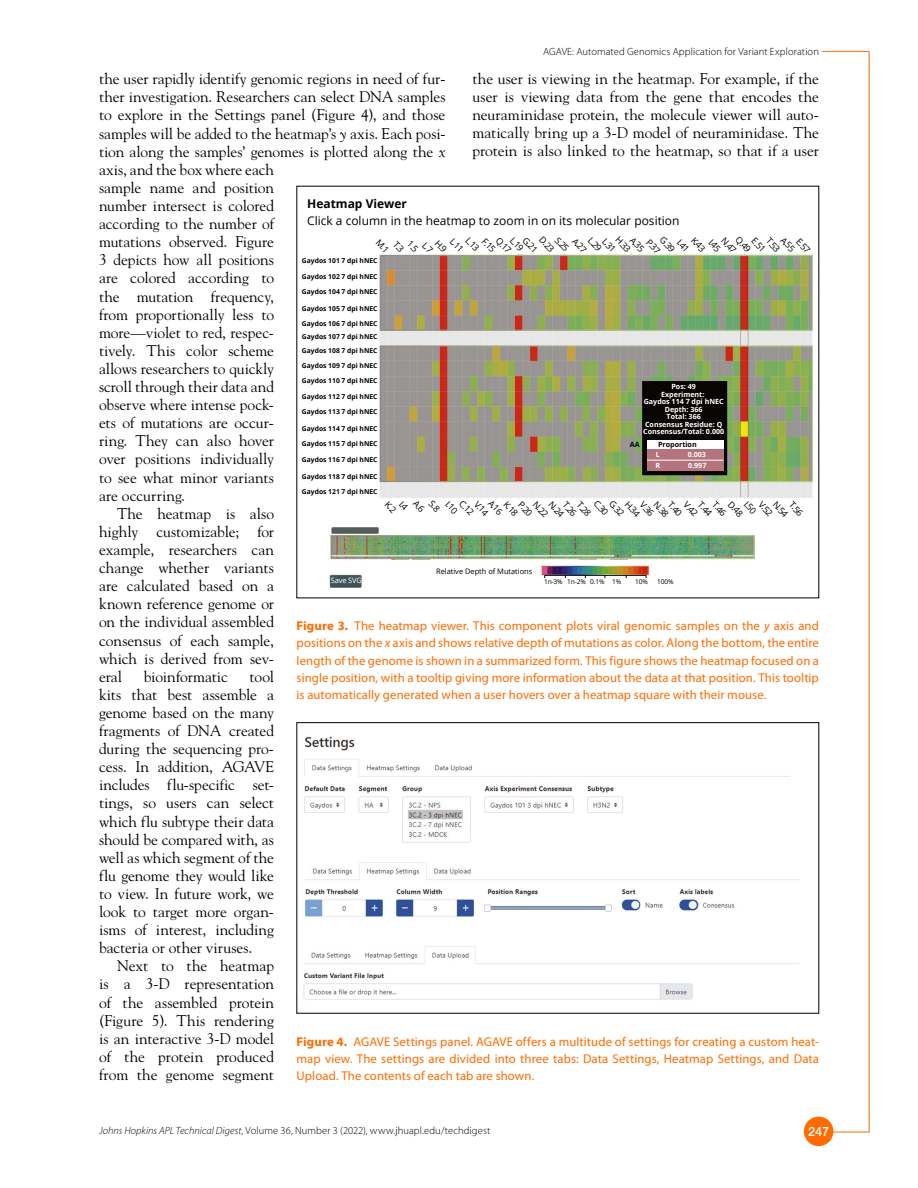
<style>
.page{position:relative;width:918px;height:1188px;background:#fff}
.page>*{position:absolute;margin:0;border:0;box-sizing:border-box;transform-origin:0 0}
.Body{font:15.45px/18.1px "Hopkins Goudy";letter-spacing:-.005em;color:#000;text-align:justify}
.FigCaption{font:12.75px/17.2px "Myriad Pro";letter-spacing:.005em;color:#ff6b00;text-align:justify}
.t1{font:500 12.75px "Helvetica Neue LT Std";color:#fff}
.t2{font:12px/16.6px "Open Sans";color:#000}
.t3{font:300 10.5px "Myriad Pro";letter-spacing:.01em;color:#000}
.t4{font:9px "Open Sans";color:#000}
.t5{font:7.5px "Open Sans";letter-spacing:-.005em;color:#000}
.t6{font:7.5px "Open Sans";letter-spacing:-.025em;color:#fff}
.t7{font:700 7.2px/7.5px "Open Sans";color:#fff;text-align:center}
.t8{font:700 7.2px "Open Sans";color:#000}
.t9{font:700 6.75px/13.5px "Open Sans";color:#000;text-align:justify}
.t10{font:6.6px "Open Sans";letter-spacing:-.025em;color:#000}
.s1{font-style:italic}
.s2{font-weight:700}
</style>
<div class="page">
<hr style="left:817px;top:1132px;width:52px;height:1px;background:#ff6b00">
<hr style="left:869px;top:51px;width:1px;height:1081px;background:#ff6b00">
<hr style="left:822px;top:51px;width:47px;height:1px;background:#ff6b00">
<div style="left:804px;top:1117px;width:29px;height:29px;background:#ff6b00;border-radius:50%"></div>
<img style="left:303px;top:736px;width:496px;height:264px">
<div style="left:297px;top:722px;width:522px;height:291px;border:1px solid #000"></div>
<img style="left:329px;top:527px;width:426px;height:61px">
<img style="left:379px;top:253px;width:434px;height:247px">
<hr style="left:544px;top:575px;width:102px;height:1px;background:#000">
<div style="left:647px;top:440px;width:76px;height:31px;background:#fff"></div>
<div style="left:647px;top:450px;width:76px;height:21px;background:#b3747d"></div>
<hr style="left:647px;top:460px;width:76px;height:1px;background:#fff">
<svg style="left:385px;top:499px;width:55px;height:1px"></svg>
<p class="t3" style="left:543px;top:45px;width:277px">AGAVE: Automated Genomics Application for Variant Exploration</p>
<p class="Body" style="left:99px;top:70px;width:348px;text-align:left">the user rapidly identify genomic regions in need of fur&shy;ther investigation. Researchers can select DNA samples to explore in the Settings panel (Figure 4), and those samples will be added to the heatmap’s <span class="s1">y</span> axis. Each posi&shy;tion along the samples’ genomes is plotted along the <span class="s1">x </span>axis, and the box where each<br>sample name and position<br>number intersect is colored<br>according to the number of<br>mutations observed. Figure<br>3 depicts how all positions<br>are colored according to<br>the mutation frequency,<br>from proportionally less to<br>more—violet to red, respec-<br>tively. This color scheme<br>allows researchers to quickly<br>scroll through their data and<br>observe where intense pock-<br>ets of mutations are occur-<br>ring. They can also hover<br>over positions individually<br>to see what minor variants<br>are occurring.</p>
<p class="Body" style="left:99px;top:504px;width:177px;text-indent:18px">The heatmap is also highly customizable; for example, researchers can change whether variants are calculated based on a known reference genome or on the individual assembled consensus of each sample, which is derived from sev&shy;eral</p>
<p class="Body" style="left:472px;top:70px;width:348px">the user is viewing in the heatmap. For example, if the user is viewing data from the gene that encodes the neuraminidase protein, the molecule viewer will auto&shy;matically bring up a 3-D model of neuraminidase. The protein is also linked to the heatmap, so that if a user</p>
<p class="t2" style="left:307px;top:195px;width:374px"><span class="s2">Heatmap Viewer<br></span>Click a column in the heatmap to zoom in on its molecular position</p>
<p class="t4" style="left:456px;top:235px;width:17px;rotate:47deg">L.11</p>
<p class="t4" style="left:472px;top:235px;width:17px;rotate:47deg">L.13</p>
<p class="t4" style="left:488px;top:235px;width:17px;rotate:47deg">F.15</p>
<p class="t4" style="left:502px;top:235px;width:19px;rotate:47deg">Q.17</p>
<p class="t4" style="left:516px;top:234px;width:17px;rotate:47deg">L.19</p>
<p class="t4" style="left:529px;top:234px;width:19px;rotate:47deg">G.21</p>
<p class="t4" style="left:545px;top:234px;width:19px;rotate:47deg">D.23</p>
<p class="t4" style="left:561px;top:234px;width:17px;rotate:47deg">S.25</p>
<p class="t4" style="left:578px;top:235px;width:18px;rotate:47deg">A.27</p>
<p class="t4" style="left:594px;top:234px;width:17px;rotate:47deg">L.29</p>
<p class="t4" style="left:608px;top:235px;width:17px;rotate:47deg">L.31</p>
<p class="t4" style="left:622px;top:234px;width:19px;rotate:47deg">H.33</p>
<p class="t4" style="left:742px;top:234px;width:19px;rotate:47deg">Q.49</p>
<p class="t4" style="left:758px;top:235px;width:17px;rotate:47deg">E.51</p>
<p class="t4" style="left:772px;top:235px;width:17px;rotate:47deg">T.53</p>
<p class="t4" style="left:787px;top:234px;width:18px;rotate:47deg">A.55</p>
<p class="t4" style="left:636px;top:234px;width:18px;rotate:47deg">A.35</p>
<p class="t4" style="left:652px;top:236px;width:18px;rotate:47deg">P.37</p>
<p class="t4" style="left:666px;top:234px;width:19px;rotate:47deg">G.39</p>
<p class="t4" style="left:683px;top:237px;width:15px;rotate:47deg">I.41</p>
<p class="t4" style="left:697px;top:234px;width:18px;rotate:47deg">K.43</p>
<p class="t4" style="left:715px;top:236px;width:15px;rotate:47deg">I.45</p>
<p class="t4" style="left:727px;top:235px;width:19px;rotate:47deg">N.47</p>
<p class="t4" style="left:803px;top:236px;width:17px;rotate:47deg">E.57</p>
<p class="t9" style="left:302px;top:253px;width:77px">Gaydos 101 7 dpi hNEC</p>
<p class="t9" style="left:302px;top:270px;width:77px">Gaydos 102 7 dpi hNEC</p>
<p class="t9" style="left:302px;top:285px;width:77px">Gaydos 104 7 dpi hNEC</p>
<p class="t9" style="left:302px;top:301px;width:77px">Gaydos 105 7 dpi hNEC</p>
<p class="t9" style="left:302px;top:316px;width:77px">Gaydos 106 7 dpi hNEC Gaydos 107 7 dpi hNEC Gaydos 108 7 dpi hNEC</p>
<p class="t9" style="left:302px;top:358px;width:77px">Gaydos 109 7 dpi hNEC</p>
<p class="t9" style="left:302px;top:373px;width:77px">Gaydos 110 7 dpi hNEC</p>
<p class="t9" style="left:302px;top:390px;width:77px">Gaydos 112 7 dpi hNEC</p>
<p class="t9" style="left:302px;top:405px;width:77px">Gaydos 113 7 dpi hNEC</p>
<p class="t9" style="left:302px;top:421px;width:77px">Gaydos 114 7 dpi hNEC</p>
<p class="t9" style="left:302px;top:436px;width:77px">Gaydos 115 7 dpi hNEC</p>
<p class="t9" style="left:302px;top:453px;width:77px">Gaydos 116 7 dpi hNEC</p>
<p class="t9" style="left:302px;top:469px;width:77px">Gaydos 118 7 dpi hNEC</p>
<p class="t9" style="left:302px;top:484px;width:77px">Gaydos 121 7 dpi hNEC</p>
<p class="t7" style="left:643px;top:383px;width:83px">Pos: 49<br>Experiment:<br>Gaydos 114 7 dpi hNEC<br>Depth: 366<br>Total: 366<br>Consensus Residue: Q<br>Consensus/Total: 0.000</p>
<p class="t7" style="left:656px;top:451px;width:6px">L</p>
<p class="t7" style="left:688px;top:451px;width:20px">0.003</p>
<p class="t7" style="left:656px;top:461px;width:6px">R</p>
<p class="t7" style="left:688px;top:461px;width:20px">0.997</p>
<p class="t8" style="left:630px;top:440px;width:11px">AA</p>
<p class="t8" style="left:658px;top:440px;width:40px">Proportion</p>
<p class="t4" style="left:451px;top:498px;width:15px;rotate:47deg">I.10</p>
<p class="t4" style="left:466px;top:498px;width:18px;rotate:47deg">C.12</p>
<p class="t4" style="left:480px;top:498px;width:18px;rotate:47deg">V.14</p>
<p class="t4" style="left:494px;top:497px;width:18px;rotate:47deg">A.16</p>
<p class="t4" style="left:510px;top:498px;width:18px;rotate:47deg">K.18</p>
<p class="t4" style="left:524px;top:498px;width:18px;rotate:47deg">P.20</p>
<p class="t4" style="left:539px;top:498px;width:19px;rotate:47deg">N.22</p>
<p class="t4" style="left:555px;top:498px;width:19px;rotate:47deg">N.24</p>
<p class="t4" style="left:569px;top:499px;width:17px;rotate:47deg">T.26</p>
<p class="t4" style="left:583px;top:499px;width:17px;rotate:47deg">T.28</p>
<p class="t4" style="left:600px;top:498px;width:18px;rotate:47deg">C.30</p>
<p class="t4" style="left:615px;top:498px;width:19px;rotate:47deg">G.32</p>
<p class="t4" style="left:631px;top:498px;width:19px;rotate:47deg">H.34</p>
<p class="t4" style="left:646px;top:499px;width:18px;rotate:47deg">V.36</p>
<p class="t4" style="left:660px;top:498px;width:19px;rotate:47deg">N.38</p>
<p class="t4" style="left:674px;top:499px;width:17px;rotate:47deg">T.40</p>
<p class="t4" style="left:690px;top:499px;width:18px;rotate:47deg">V.42</p>
<p class="t4" style="left:704px;top:499px;width:17px;rotate:47deg">T.44</p>
<p class="t4" style="left:718px;top:499px;width:17px;rotate:47deg">T.46</p>
<p class="t4" style="left:734px;top:498px;width:19px;rotate:47deg">D.48</p>
<p class="t4" style="left:750px;top:498px;width:15px;rotate:47deg">I.50</p>
<p class="t4" style="left:765px;top:498px;width:18px;rotate:47deg">V.52</p>
<p class="t4" style="left:779px;top:498px;width:19px;rotate:47deg">N.54</p>
<p class="t4" style="left:795px;top:499px;width:17px;rotate:47deg">T.56</p>
<p class="t5" style="left:436px;top:566px;width:98px">Relative Depth of Mutations</p>
<p class="t6" style="left:331px;top:575px;width:32px">Save SVG</p>
<p class="t10" style="left:544px;top:577px;width:79px">1n-3% 1n-2% 0.1% 1%</p>
<p class="t10" style="left:635px;top:577px;width:14px">10%</p>
<p class="t10" style="left:657px;top:577px;width:18px">100%</p>
<p class="FigCaption" style="left:297px;top:617px;width:524px"><span class="s2">Figure 3.</span> The heatmap viewer. This component plots viral genomic samples on the <span class="s1">y</span> axis and positions on the <span class="s1">x</span> axis and shows relative depth of mutations as color. Along the bottom, the entire length of the genome is shown in a summarized form. This figure shows the heatmap focused on a single position, with a tooltip giving more information about the data at that position. This tooltip is automatically generated when a user hovers over a heatmap square with their mouse.</p>
<p class="Body" style="left:99px;top:667px;width:177px;text-indent:151px">tool kits that best assemble a genome based on the many fragments of DNA created during the sequencing pro&shy;cess. In addition, AGAVE includes flu-specific set&shy;tings, so users can select which flu subtype their data should be compared with, as well as which segment of the flu genome they would like to view. In future work, we look to target more organ&shy;isms of interest, including bacteria or other viruses.</p>
<p class="Body" style="left:99px;top:957px;width:177px;text-indent:18px">Next to the heatmap is a 3-D representation of the assembled protein (Figure 5). This rendering is an interactive 3-D model of the protein produced from the genome segment</p>
<p class="Body" style="left:144px;top:667px;width:86px">bioinformatic</p>
<p class="FigCaption" style="left:297px;top:1032px;width:524px"><span class="s2">Figure 4.</span> AGAVE Settings panel. AGAVE offers a multitude of settings for creating a custom heat&shy;map view. The settings are divided into three tabs: Data Settings, Heatmap Settings, and Data Upload. The contents of each tab are shown.</p>
<p class="t3" style="left:99px;top:1124px;width:393px"><span class="s1">Johns Hopkins APL Technical Digest</span>, Volume 36, Number 3 (2022), www.jhuapl.edu/techdigest</p>
<p class="t1" style="left:808px;top:1124px;width:23px">247</p>
</div>
